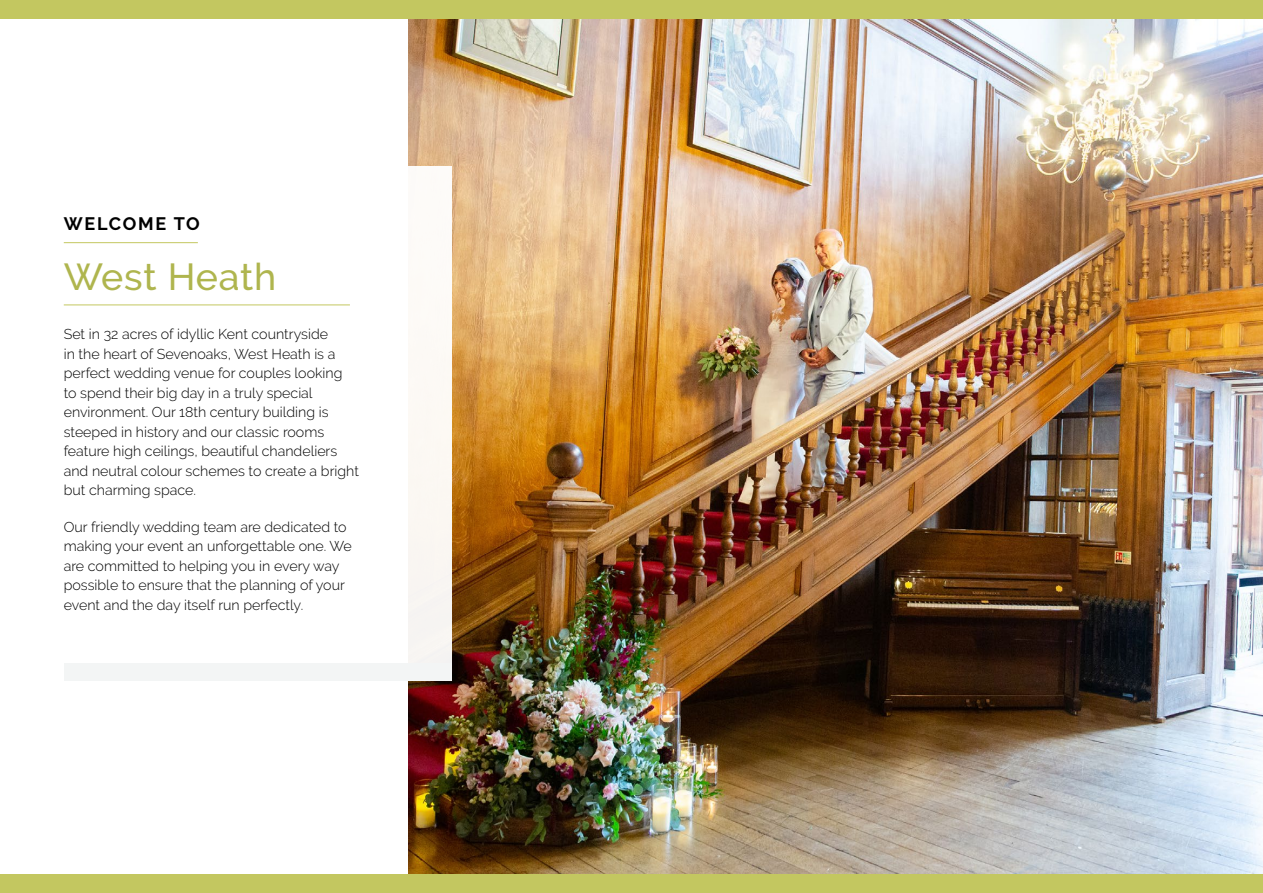
<style>
.page{position:relative;width:1263px;height:893px;background:#fff}
.page>*{position:absolute;margin:0;border:0;box-sizing:border-box;transform-origin:0 0}
.t1{font:500 37.5px "Raleway";letter-spacing:.02em;color:#afb54e}
.t2{font:700 18px "Raleway";letter-spacing:.1em;color:#000}
.t3{font:300 14.25px/19.5px "Raleway";color:#000}
</style>
<div class="page">
<div style="left:0;top:0;width:1263px;height:19px;background:#c3c760"></div>
<div style="left:0;top:874px;width:1263px;height:19px;background:#c3c760"></div>
<img style="left:408px;top:19px;width:855px;height:855px">
<div style="left:56px;top:167px;width:395px;height:514px;background:#fff"></div>
<hr style="left:64px;top:305px;width:286px;height:1px;background:#c3c760">
<hr style="left:64px;top:242px;width:134px;height:1px;background:#c3c760">
<div style="left:64px;top:663px;width:387px;height:18px;background:#f3f5f5"></div>
<p class="t2" style="left:64px;top:213px;width:137px">WELCOME TO</p>
<h1 class="t1" style="left:64px;top:255px;width:214px">West Heath</h1>
<p class="t3" style="left:64px;top:324px;width:297px">Set in 32 acres of idyllic Kent countryside<br>in the heart of Sevenoaks, West Heath is a perfect wedding venue for couples looking<br>to spend their big day in a truly special environment. Our 18th century building is steeped in history and our classic rooms feature high ceilings, beautiful chandeliers and neutral colour schemes to create a bright but charming space.</p>
<p class="t3" style="left:64px;top:517px;width:289px">Our friendly wedding team are dedicated to making your event an unforgettable one. We are committed to helping you in every way possible to ensure that the planning of your event and the day itself run perfectly.</p>
</div>
